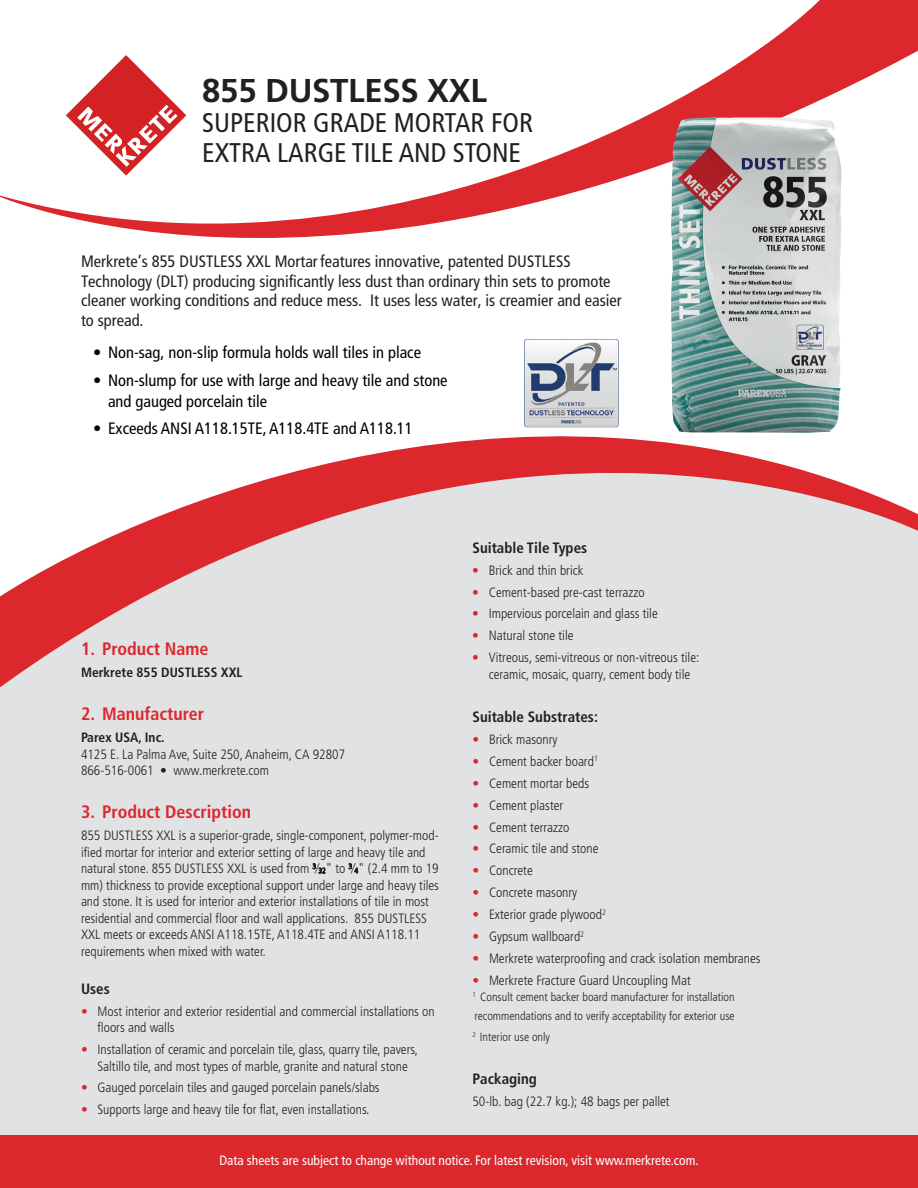
<style>
.page{position:relative;width:918px;height:1188px;background:#fff}
.page>*{position:absolute;margin:0;border:0;box-sizing:border-box;transform-origin:0 0}
.t1{font:700 33px "Frutiger LT Std";letter-spacing:-.01em;color:#231f20}
.t2{font:condensed 27px/30px "Frutiger LT Std";color:#231f20}
.Subhead{font:700 condensed 18px "Frutiger LT Std";color:#dc272d}
.Top_Intro_to_bullets{font:condensed 16.5px/19.5px "Frutiger LT Std";color:#231f20}
.top_bullets{font:condensed 16.5px/21px "Frutiger LT Std";color:#000}
.Subhead-2{font:700 condensed 15px "Frutiger LT Std";color:#231f20}
.body{font:700 condensed 15px "Frutiger LT Std";color:#231f20}
.text_bullets{font:300 condensed 13.5px/16.5px "Frutiger LT Std";color:#231f20;text-align:center}
.Subhead-3{font:300 condensed 13.5px/16.5px "Frutiger LT Std";color:#231f20}
.t3{font:condensed 13.5px "Frutiger LT Std";color:#fff}
.body-2{font:300 condensed 13.5px "Frutiger LT Std";color:#231f20}
.Subhead-4{font:700 condensed 13.5px "Frutiger LT Std";color:#231f20}
.body-3{font:300 condensed 12px/19px "Frutiger LT Std";color:#231f20}
.s1{font-weight:700}
.s2{font-size:7.35px}
.s3{color:#dc272d}
</style>
<div class="page">
<svg style="left:0;top:0;width:918px;height:238px"></svg>
<div style="left:0;top:699px;width:918px;height:436px;background:#e1e2e4"></div>
<div style="left:0;top:1135px;width:918px;height:53px;background:#dc272d"></div>
<svg style="left:66px;top:55px;width:120px;height:121px"></svg>
<svg style="left:0;top:436px;width:918px;height:263px;fill:#e1e2e4"></svg>
<img style="left:524px;top:339px;width:95px;height:89px">
<img style="left:669px;top:117px;width:174px;height:316px">
<h1 class="t1" style="left:202px;top:72px;width:286px">855 DUSTLESS XXL</h1>
<h2 class="t2" style="left:202px;top:108px;width:332px">SUPERIOR GRADE MORTAR FOR<br>EXTRA LARGE TILE AND STONE</h2>
<p class="Top_Intro_to_bullets" style="left:81px;top:252px;width:542px">Merkrete’s 855 DUSTLESS XXL Mortar features innovative, patented DUSTLESS Technology (DLT) producing significantly less dust than ordinary thin sets to promote cleaner working conditions and reduce mess. It uses less water, is creamier and easier to spread.</p>
<p class="top_bullets" style="left:93px;top:342px;width:330px">• Non-sag, non-slip formula holds wall tiles in place</p>
<p class="top_bullets" style="left:108px;top:370px;width:341px;text-indent:-15px">• Non-slump for use with large and heavy tile and stone and gauged porcelain tile</p>
<p class="top_bullets" style="left:93px;top:418px;width:321px">• Exceeds ANSI A118.15TE, A118.4TE and A118.11</p>
<p class="Subhead" style="left:81px;top:638px;width:129px">1. Product Name</p>
<p class="Subhead-4" style="left:81px;top:664px;width:163px">Merkrete 855 DUSTLESS XXL</p>
<p class="Subhead" style="left:81px;top:703px;width:125px">2. Manufacturer</p>
<p class="Subhead-3" style="left:81px;top:729px;width:266px"><span class="s1">Parex USA, Inc.<br></span>4125 E. La Palma Ave, Suite 250, Anaheim, CA 92807<br>866-516-0061 • www.merkrete.com</p>
<p class="Subhead" style="left:81px;top:801px;width:172px">3. Product Description</p>
<p class="Subhead-3" style="left:81px;top:827px;width:360px">855 DUSTLESS XXL is a superior-grade, single-component, polymer-mod&shy;ified mortar for interior and exterior setting of large and heavy tile and natural stone. 855 DUSTLESS XXL is used from <sup>3</sup>⁄<span class="s2">32</span>" to <sup>3</sup>⁄<span class="s2">4</span>" (2.4 mm to 19 mm) thickness to provide exceptional support under large and heavy tiles and stone. It is used for interior and exterior installations of tile in most residential and commercial floor and wall applications. 855 DUSTLESS XXL meets or exceeds ANSI A118.15TE, A118.4TE and ANSI A118.11 requirements when mixed with water.</p>
<p class="Subhead-2" style="left:81px;top:980px;width:30px">Uses</p>
<p class="text_bullets" style="left:98px;top:1003px;width:339px;text-align:left;text-indent:-16px"><span class="s3">•</span> Most interior and exterior residential and commercial installations on floors and walls</p>
<p class="text_bullets" style="left:81px;top:1041px;width:338px"><span class="s3">•</span> Installation of ceramic and porcelain tile, glass, quarry tile, pavers,<br>Saltillo tile, and most types of marble, granite and natural stone</p>
<p class="text_bullets" style="left:81px;top:1080px;width:300px"><span class="s3">•</span> Gauged porcelain tiles and gauged porcelain panels/slabs</p>
<p class="text_bullets" style="left:81px;top:1102px;width:290px"><span class="s3">•</span> Supports large and heavy tile for flat, even installations.</p>
<p class="Subhead-2" style="left:472px;top:538px;width:116px">Suitable Tile Types</p>
<p class="text_bullets" style="left:472px;top:562px;width:113px"><span class="s3">•</span> Brick and thin brick</p>
<p class="text_bullets" style="left:472px;top:584px;width:174px"><span class="s3">•</span> Cement-based pre-cast terrazzo</p>
<p class="text_bullets" style="left:472px;top:606px;width:187px"><span class="s3">•</span> Impervious porcelain and glass tile</p>
<p class="text_bullets" style="left:472px;top:628px;width:103px"><span class="s3">•</span> Natural stone tile</p>
<p class="text_bullets" style="left:472px;top:650px;width:229px"><span class="s3">•</span> Vitreous, semi-vitreous or non-vitreous tile: ceramic, mosaic, quarry, cement body tile</p>
<p class="Subhead-2" style="left:472px;top:708px;width:127px">Suitable Substrates:</p>
<p class="text_bullets" style="left:472px;top:731px;width:87px"><span class="s3">•</span> Brick masonry</p>
<p class="text_bullets" style="left:472px;top:753px;width:127px"><span class="s3">•</span> Cement backer board<sup>1</sup></p>
<p class="text_bullets" style="left:472px;top:775px;width:118px"><span class="s3">•</span> Cement mortar beds</p>
<p class="text_bullets" style="left:472px;top:797px;width:92px"><span class="s3">•</span> Cement plaster</p>
<p class="text_bullets" style="left:472px;top:819px;width:98px"><span class="s3">•</span> Cement terrazzo</p>
<p class="text_bullets" style="left:472px;top:841px;width:128px"><span class="s3">•</span> Ceramic tile and stone</p>
<p class="text_bullets" style="left:472px;top:863px;width:62px"><span class="s3">•</span> Concrete</p>
<p class="text_bullets" style="left:472px;top:885px;width:106px"><span class="s3">•</span> Concrete masonry</p>
<p class="text_bullets" style="left:472px;top:906px;width:135px"><span class="s3">•</span> Exterior grade plywood<sup>2</sup></p>
<p class="text_bullets" style="left:472px;top:928px;width:113px"><span class="s3">•</span> Gypsum wallboard<sup>2</sup></p>
<p class="text_bullets" style="left:472px;top:950px;width:290px"><span class="s3">•</span> Merkrete waterproofing and crack isolation membranes</p>
<p class="text_bullets" style="left:472px;top:972px;width:220px"><span class="s3">•</span> Merkrete Fracture Guard Uncoupling Mat</p>
<p class="body-3" style="left:473px;top:988px;width:264px"><sup>1</sup> Consult cement backer board manufacturer for installation recommendations and to verify acceptability for exterior use</p>
<p class="body-3" style="left:472px;top:1027px;width:79px"><sup>2</sup> Interior use only</p>
<p class="body" style="left:472px;top:1070px;width:66px">Packaging</p>
<p class="body-2" style="left:472px;top:1094px;width:199px">50-lb. bag (22.7 kg.); 48 bags per pallet</p>
<p class="t3" style="left:219px;top:1153px;width:481px">Data sheets are subject to change without notice. For latest revision, visit www.merkrete.com.</p>
</div>
